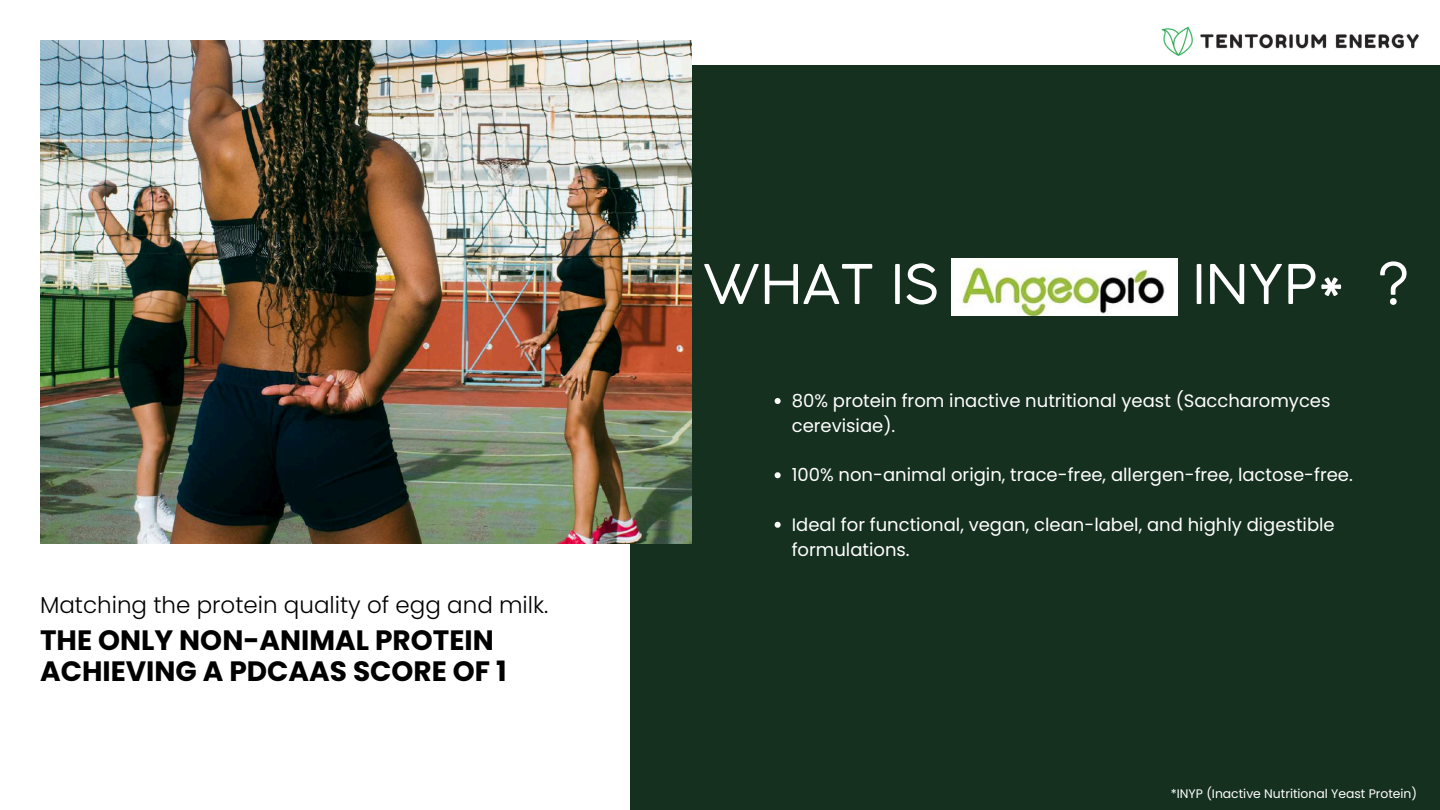
<style>
.page{position:relative;width:1440px;height:810px;background:#fff}
.page>*{position:absolute;margin:0;border:0;box-sizing:border-box;transform-origin:0 0}
.t1{font:54px "Coco Gothic";color:#fff}
.t2{font:700 28px/30.8px "Poppins";color:#000}
.t3{font:300 23px "Poppins";color:#000}
.t4{font:18px/24.8px "Poppins";color:#fff}
.t5{font:12.4px "Poppins";color:#fff}
</style>
<div class="page">
<div style="left:630px;top:65px;width:810px;height:745px;background:#163020"></div>
<img style="left:40px;top:40px;width:651px;height:504px">
<svg style="left:775px;top:398px;width:6px;height:6px"></svg>
<svg style="left:775px;top:472px;width:6px;height:6px"></svg>
<svg style="left:775px;top:522px;width:6px;height:6px"></svg>
<img style="left:1161px;top:26px;width:258px;height:30px">
<img style="left:951px;top:259px;width:226px;height:57px">
<p class="t3" style="left:40px;top:589px;width:510px">Matching the protein quality of egg and milk.</p>
<h2 class="t2" style="left:40px;top:625px;width:468px">THE ONLY NON-ANIMAL PROTEIN<br>ACHIEVING A PDCAAS SCORE OF 1</h2>
<h1 class="t1" style="left:703px;top:264px;width:237px">WHAT IS</h1>
<h1 class="t1" style="left:1192px;top:264px;width:218px">INYP* ?</h1>
<p class="t4" style="left:792px;top:388px;width:540px">80% protein from inactive nutritional yeast (Saccharomyces cerevisiae).</p>
<p class="t4" style="left:792px;top:463px;width:563px">100% non-animal origin, trace-free, allergen-free, lactose-free.</p>
<p class="t4" style="left:792px;top:512px;width:545px">Ideal for functional, vegan, clean-label, and highly digestible formulations.</p>
<p class="t5" style="left:1171px;top:785px;width:248px">*INYP (Inactive Nutritional Yeast Protein)</p>
</div>
